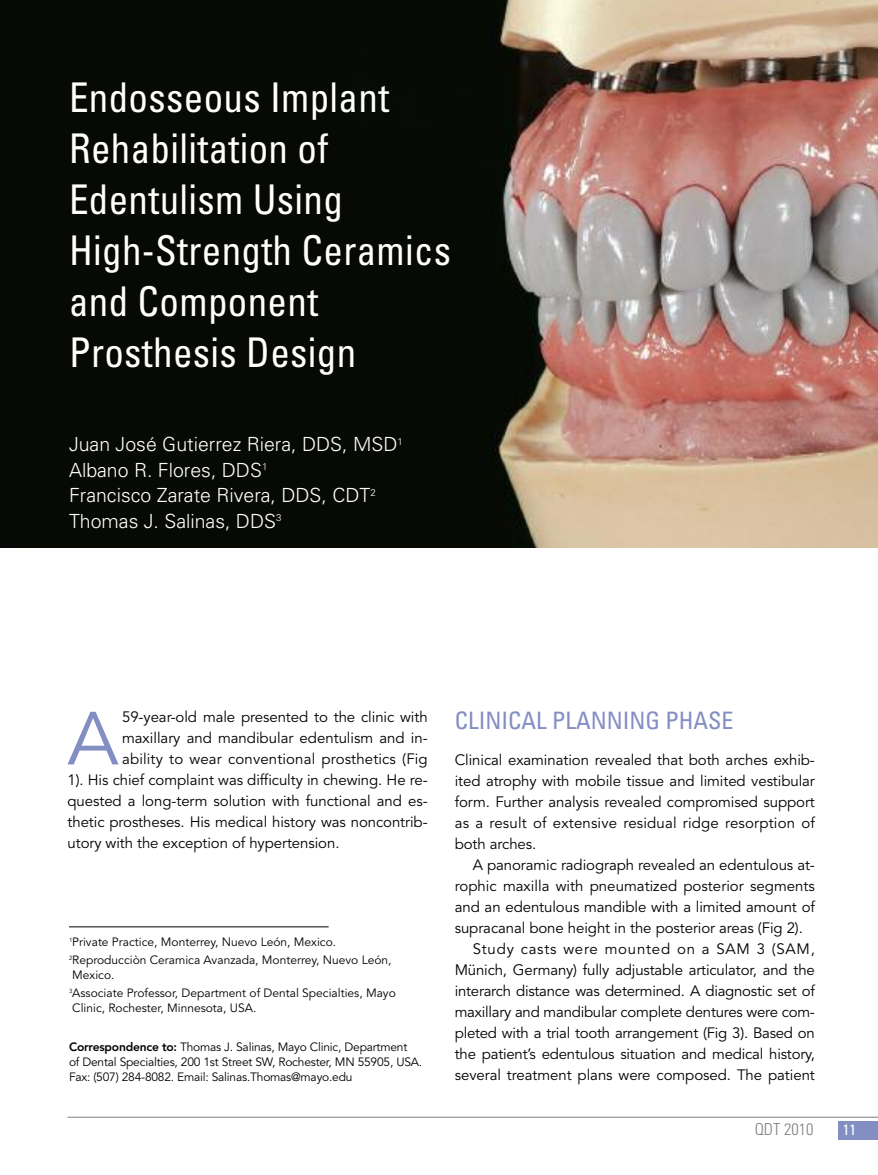
<style>
.page{position:relative;width:878px;height:1175px;background:#fff}
.page>*{position:absolute;margin:0;border:0;box-sizing:border-box;transform-origin:0 0}
.t1{font:74.25px "Avenir";color:#838ec3}
.t2{font:condensed 40.95px/51px "Univers";letter-spacing:.01em;color:#fff;scale:.95 1}
.t3{font:condensed 24px "Univers";color:#838ec3}
.t4{font:300 19.5px/25.5px "Univers";color:#fff}
.t5{font:300 condensed 16.5px "Univers";color:#808080}
.t6{font:15px/21px "Avenir";letter-spacing:-.005em;color:#000;text-align:justify}
.t7{font:15px "Avenir";letter-spacing:.05em;color:#000}
.t8{font:condensed 15px "Univers";color:#fff}
.t9{font:12px/18px "Avenir";color:#000}
.s1{font-weight:800}
</style>
<div class="page">
<div style="left:838px;top:1121px;width:40px;height:18px;background:#838ec3"></div>
<hr style="left:68px;top:1116px;width:810px;height:1px;background:#808080">
<hr style="left:69px;top:926px;width:259px;height:1px;background:#000">
<img style="left:0;top:0;width:878px;height:548px">
<h2 class="t2" style="left:69px;top:75px;width:404px">Endosseous Implant<br>Rehabilitation of<br>Edentulism Using<br>High-Strength Ceramics and Component<br>Prosthesis Design</h2>
<h3 class="t4" style="left:69px;top:433px;width:335px">Juan José Gutierrez Riera, DDS, MSD<sup>1<br></sup>Albano R. Flores, DDS<sup>1<br></sup>Francisco Zarate Rivera, DDS, CDT<sup>2<br></sup>Thomas J. Salinas, DDS<sup>3</sup></h3>
<h1 class="t1" style="left:68px;top:708px;width:52px">A</h1>
<p class="t6" style="left:122px;top:708px;width:307px">59-year-old male presented to the clinic with</p>
<p class="t6" style="left:122px;top:729px;width:307px">maxillary and mandibular edentulism and in-</p>
<p class="t6" style="left:122px;top:750px;width:307px">ability to wear conventional prosthetics (Fig</p>
<p class="t6" style="left:68px;top:771px;width:362px">1). His chief complaint was difficulty in chewing. He re-</p>
<p class="t6" style="left:67px;top:792px;width:362px">quested a long-term solution with functional and es-</p>
<p class="t6" style="left:68px;top:813px;width:362px">thetic prostheses. His medical history was noncontrib-</p>
<p class="t6" style="left:68px;top:834px;width:273px">utory with the exception of hypertension.</p>
<p class="t9" style="left:69px;top:933px;width:324px"><sup>1</sup>Private Practice, Monterrey, Nuevo León, Mexico.<br><sup>2</sup>Reproducciòn Ceramica Avanzada, Monterrey, Nuevo León,</p>
<p class="t9" style="left:69px;top:966px;width:328px">Mexico.<br><sup>3</sup>Associate Professor, Department of Dental Specialties, Mayo</p>
<p class="t9" style="left:72px;top:999px;width:186px">Clinic, Rochester, Minnesota, USA.</p>
<p class="t9" style="left:69px;top:1040px;width:354px;line-height:15px"><span class="s1">Correspondence to:</span> Thomas J. Salinas, Mayo Clinic, Department<br>of Dental Specialties, 200 1st Street SW, Rochester, MN 55905, USA.<br>Fax: (507) 284-8082. Email: Salinas.Thomas@mayo.edu</p>
<h3 class="t3" style="left:455px;top:711px;width:280px">CLINICAL PLANNING PHASE</h3>
<p class="t6" style="left:455px;top:750px;width:362px">Clinical examination revealed that both arches exhib&shy;ited atrophy with mobile tissue and limited vestibular form. Further analysis revealed compromised support as a result of extensive residual ridge resorption of both arches.</p>
<p class="t6" style="left:473px;top:855px;width:344px">A panoramic radiograph revealed an edentulous at-</p>
<p class="t6" style="left:455px;top:876px;width:361px">rophic maxilla with pneumatized posterior segments</p>
<p class="t6" style="left:455px;top:897px;width:361px">and an edentulous mandible with a limited amount of</p>
<p class="t6" style="left:455px;top:918px;width:349px">supracanal bone height in the posterior areas (Fig 2).</p>
<p class="t7" style="left:473px;top:942px;width:344px">Study casts were mounted on a SAM 3 (SAM,</p>
<p class="t6" style="left:455px;top:960px;width:362px">Münich, Germany) fully adjustable articulator, and the</p>
<p class="t6" style="left:455px;top:981px;width:362px">interarch distance was determined. A diagnostic set of</p>
<p class="t6" style="left:455px;top:1002px;width:362px">maxillary and mandibular complete dentures were com-</p>
<p class="t6" style="left:455px;top:1023px;width:362px">pleted with a trial tooth arrangement (Fig 3). Based on</p>
<p class="t6" style="left:455px;top:1044px;width:361px">the patient’s edentulous situation and medical history,</p>
<p class="t6" style="left:455px;top:1065px;width:362px">several treatment plans were composed. The patient</p>
<p class="t5" style="left:754px;top:1123px;width:60px">QDT 2010</p>
<p class="t8" style="left:842px;top:1123px;width:15px">11</p>
</div>
